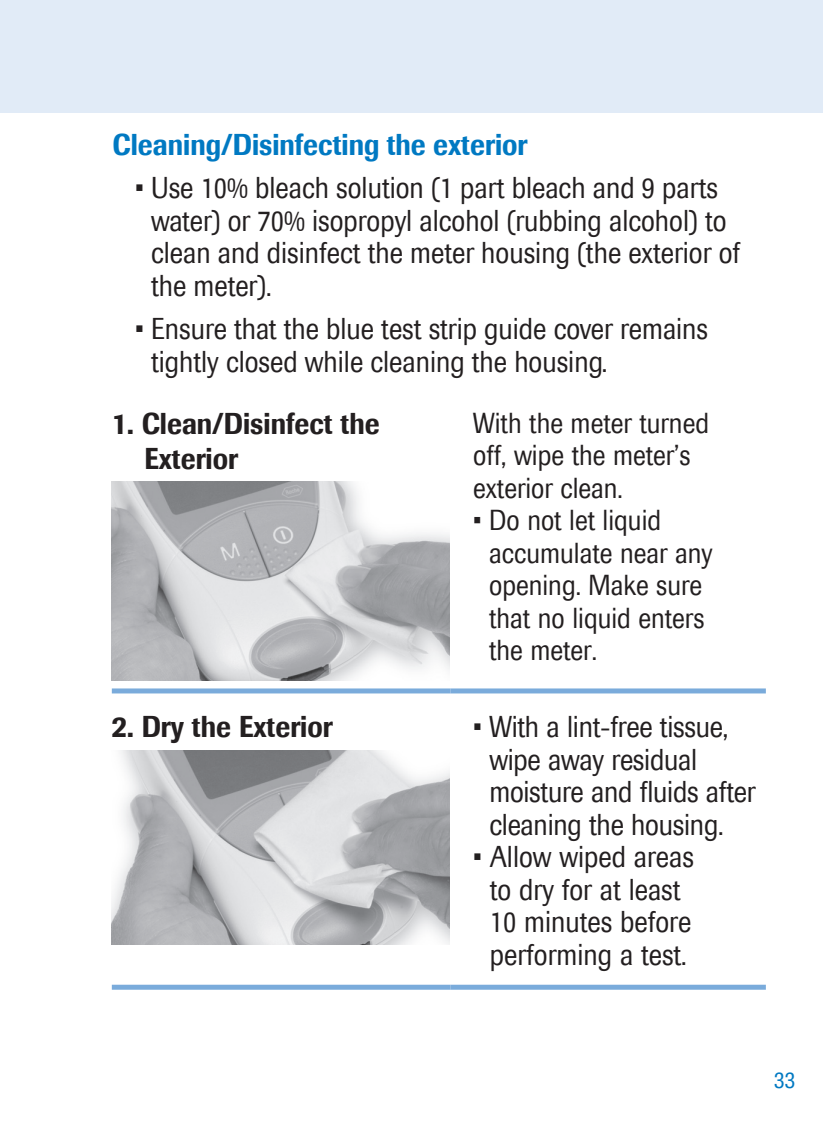
<style>
.page{position:relative;width:823px;height:1134px;background:#fff}
.page>*{position:absolute;margin:0;border:0;box-sizing:border-box;transform-origin:0 0}
.t1{font:30px/32.5px "Imago";color:#231f20;scale:.88 1}
.t2{font:500 30px/35px "Imago";color:#231f20;scale:.88 1}
.t3{font:500 30px "Imago";color:#0079c2;scale:.88 1}
.t4{font:28.75px/32.5px "Imago";color:#231f20;scale:.88 1}
.t5{font:23.75px "Imago";color:#0079c2;scale:.88 1}
</style>
<div class="page">
<div style="left:0;top:0;width:822px;height:112px;background:#e1ebf7"></div>
<div style="left:112px;top:688px;width:338px;height:5px;background:#7aabdb"></div>
<div style="left:450px;top:688px;width:315px;height:5px;background:#7aabdb"></div>
<img style="left:112px;top:482px;width:337px;height:199px">
<div style="left:112px;top:985px;width:338px;height:5px;background:#7aabdb"></div>
<div style="left:450px;top:985px;width:315px;height:5px;background:#7aabdb"></div>
<img style="left:112px;top:750px;width:337px;height:194px">
<p class="t3" style="left:112px;top:125px;width:472px">Cleaning/Disinfecting the exterior</p>
<p class="t1" style="left:151px;top:171px;width:670px;text-indent:-16px">• Use 10% bleach solution (1 part bleach and 9 parts water) or 70% isopropyl alcohol (rubbing alcohol) to clean and disinfect the meter housing (the exterior of the meter).</p>
<p class="t1" style="left:151px;top:312px;width:634px;text-indent:-16px">• Ensure that the blue test strip guide cover remains tightly closed while cleaning the housing.</p>
<p class="t2" style="left:144px;top:405px;width:269px;text-indent:-32px">1. Clean/Disinfect the<br>Exterior</p>
<p class="t4" style="left:473px;top:406px;width:269px">With the meter turned off, wipe the meter’s exterior clean.</p>
<p class="t4" style="left:489px;top:504px;width:255px;text-indent:-16px">• Do not let liquid accumulate near any opening. Make sure that no liquid enters the meter.</p>
<p class="t2" style="left:112px;top:709px;width:252px">2. Dry the Exterior</p>
<p class="t1" style="left:489px;top:710px;width:304px;text-indent:-16px">• With a lint-free tissue, wipe away residual moisture and fluids after cleaning the housing.</p>
<p class="t1" style="left:473px;top:840px;width:252px;text-align:center">• Allow wiped areas to dry for at least<br>10 minutes before performing a test.</p>
<p class="t5" style="left:773px;top:1064px;width:25px">33</p>
</div>
